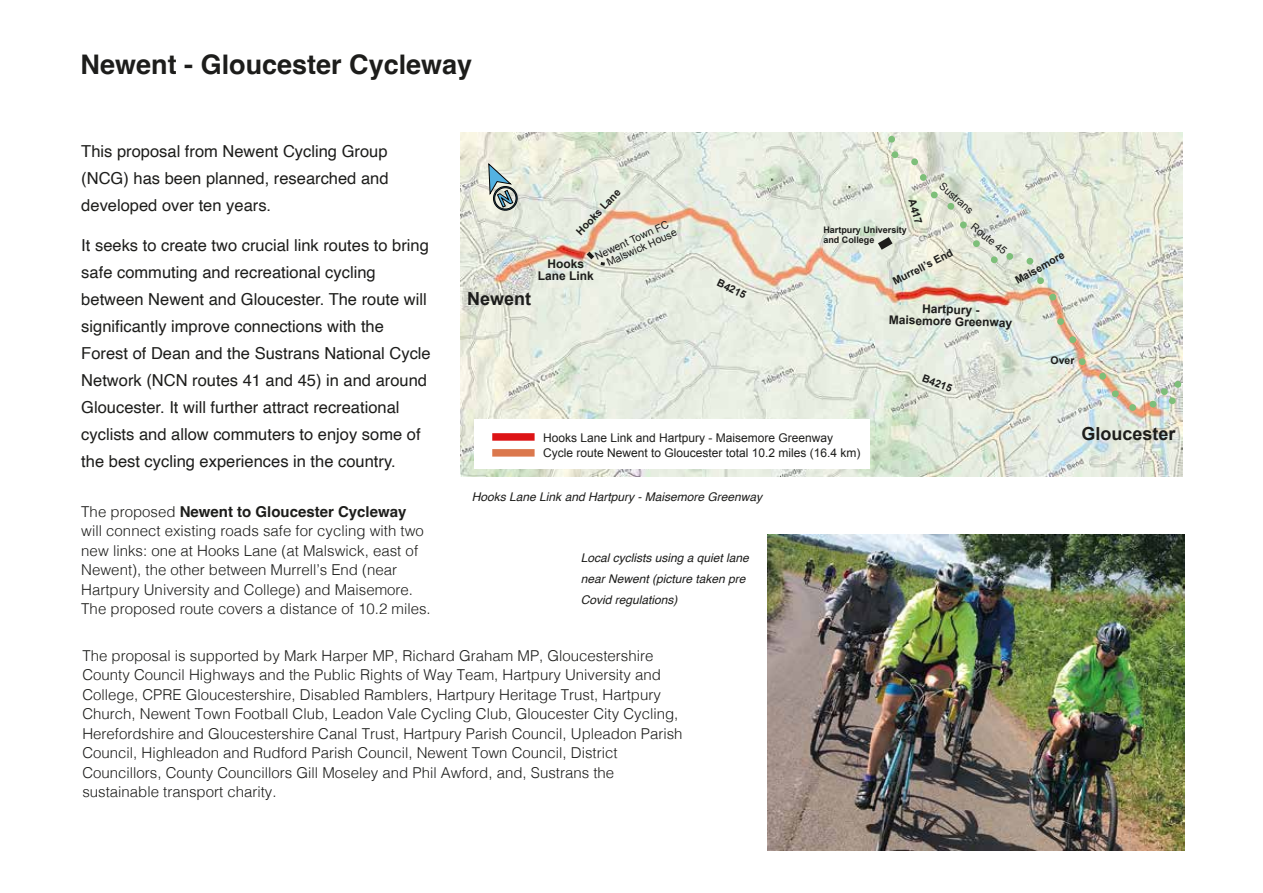
<style>
.page{position:relative;width:1263px;height:893px;background:#fff}
.page>*{position:absolute;margin:0;border:0;box-sizing:border-box;transform-origin:0 0}
.t1{font:700 27px "Helvetica";color:#1d1d1b}
.t2{font:700 18px "Arial";color:#1d1d1b}
.t3{font:16.5px/27px "Helvetica";color:#1d1d1b;text-align:justify}
.t4{font:300 15px/19.5px "Helvetica";color:#1d1d1b}
.t5{font:italic 12px/21px "Helvetica";color:#1d1d1b}
.t6{font:12px/15px "Arial";color:#1d1d1b}
.t7{font:700 12px/12px "Arial";color:#1d1d1b;text-align:center}
.t8{font:700 10.5px "Arial";color:#1d1d1b}
.t9{font:10.5px/10.6px "Arial";color:#1d1d1b}
.t10{font:700 9px/10.5px "Arial";color:#1d1d1b}
.s1{font-weight:700}
</style>
<div class="page">
<img style="left:768px;top:534px;width:416px;height:317px">
<img style="left:460px;top:132px;width:723px;height:344px">
<div style="left:474px;top:419px;width:396px;height:50px;background:#fff"></div>
<div style="left:492px;top:449px;width:43px;height:8px;background:#db784d"></div>
<div style="left:492px;top:433px;width:43px;height:8px;background:#dd1315"></div>
<svg style="left:586px;top:252px;width:8px;height:7px"></svg>
<svg style="left:878px;top:237px;width:14px;height:13px"></svg>
<svg style="left:601px;top:262px;width:4px;height:4px"></svg>
<div style="left:888px;top:136px;width:7px;height:7px;background:#7dbf79;border-radius:50%"></div>
<div style="left:892px;top:151px;width:6px;height:7px;background:#7dbf79;border-radius:50%"></div>
<div style="left:911px;top:158px;width:7px;height:7px;background:#7dbf79;border-radius:50%"></div>
<div style="left:920px;top:174px;width:7px;height:7px;background:#7dbf79;border-radius:50%"></div>
<div style="left:931px;top:192px;width:7px;height:6px;background:#7dbf79;border-radius:50%"></div>
<div style="left:947px;top:203px;width:7px;height:7px;background:#7dbf79;border-radius:50%"></div>
<div style="left:960px;top:222px;width:7px;height:6px;background:#7dbf79;border-radius:50%"></div>
<div style="left:973px;top:240px;width:7px;height:7px;background:#7dbf79;border-radius:50%"></div>
<div style="left:991px;top:256px;width:7px;height:7px;background:#7dbf79;border-radius:50%"></div>
<div style="left:1006px;top:253px;width:7px;height:7px;background:#7dbf79;border-radius:50%"></div>
<div style="left:1026px;top:258px;width:7px;height:7px;background:#7dbf79;border-radius:50%"></div>
<div style="left:1037px;top:277px;width:7px;height:7px;background:#7dbf79;border-radius:50%"></div>
<div style="left:1049px;top:294px;width:7px;height:6px;background:#7dbf79;border-radius:50%"></div>
<div style="left:1057px;top:318px;width:7px;height:7px;background:#7dbf79;border-radius:50%"></div>
<div style="left:1069px;top:336px;width:7px;height:7px;background:#7dbf79;border-radius:50%"></div>
<div style="left:1079px;top:358px;width:7px;height:7px;background:#7dbf79;border-radius:50%"></div>
<div style="left:1099px;top:373px;width:7px;height:7px;background:#7dbf79;border-radius:50%"></div>
<div style="left:1112px;top:390px;width:7px;height:7px;background:#7dbf79;border-radius:50%"></div>
<div style="left:1129px;top:404px;width:7px;height:7px;background:#7dbf79;border-radius:50%"></div>
<div style="left:1149px;top:401px;width:7px;height:7px;background:#7dbf79;border-radius:50%"></div>
<div style="left:1161px;top:388px;width:7px;height:7px;background:#7dbf79;border-radius:50%"></div>
<div style="left:1174px;top:381px;width:7px;height:7px;background:#7dbf79;border-radius:50%"></div>
<div style="left:1169px;top:397px;width:7px;height:7px;background:#7dbf79;border-radius:50%"></div>
<svg style="left:488px;top:164px;width:31px;height:48px"></svg>
<h1 class="t1" style="left:81px;top:48px;width:393px">Newent - Gloucester Cycleway</h1>
<p class="t3" style="left:81px;top:138px;width:309px">This proposal from Newent Cycling Group (NCG) has been planned, researched and developed over ten years.</p>
<p class="t3" style="left:81px;top:232px;width:351px;text-align:left">It seeks to create two crucial link routes to bring safe commuting and recreational cycling between Newent and Gloucester. The route will significantly improve connections with the Forest of Dean and the Sustrans National Cycle Network (NCN routes 41 and 45) in and around Gloucester. It will further attract recreational cyclists and allow commuters to enjoy some of the best cycling experiences in the country.</p>
<p class="t4" style="left:81px;top:501px;width:351px">The proposed <span class="s1">Newent to Gloucester Cycleway </span>will connect existing roads safe for cycling with two new links: one at Hooks Lane (at Malswick, east of Newent), the other between Murrell’s End (near Hartpury University and College) and Maisemore.<br>The proposed route covers a distance of 10.2 miles.</p>
<p class="t8" style="left:573px;top:229px;width:61px;rotate:-47deg">Hooks Lane</p>
<p class="t9" style="left:601px;top:248px;width:77px;text-indent:-8px;rotate:-24deg">Newent Town FC<br>Malswick House</p>
<p class="t7" style="left:538px;top:259px;width:58px">Hooks<br>Lane Link</p>
<p class="t2" style="left:467px;top:287px;width:66px">Newent</p>
<p class="t8" style="left:721px;top:276px;width:32px;rotate:26deg">B4215</p>
<p class="t9" style="left:944px;top:180px;width:43px;rotate:42deg">Sustrans</p>
<p class="t9" style="left:975px;top:221px;width:44px;rotate:38deg">Route 45</p>
<p class="t8" style="left:919px;top:197px;width:27px;rotate:74deg">A417</p>
<p class="t10" style="left:823px;top:225px;width:85px">Hartpury University and College</p>
<p class="t8" style="left:890px;top:276px;width:68px;rotate:-27deg">Murrell’s End</p>
<p class="t7" style="left:890px;top:301px;width:125px;rotate:2deg">Hartpury -<br>Maisemore Greenway</p>
<p class="t8" style="left:1012px;top:275px;width:56px;rotate:-29deg">Maisemore</p>
<p class="t8" style="left:925px;top:371px;width:32px;rotate:20deg">B4215</p>
<p class="t8" style="left:1050px;top:353px;width:25px">Over</p>
<p class="t6" style="left:543px;top:430px;width:319px">Hooks Lane Link and Hartpury - Maisemore Greenway<br>Cycle route Newent to Gloucester total 10.2 miles (16.4 km)</p>
<p class="t5" style="left:472px;top:486px;width:292px">Hooks Lane Link and Hartpury - Maisemore Greenway</p>
<p class="t5" style="left:581px;top:547px;width:170px">Local cyclists using a quiet lane near Newent (picture taken pre<br>Covid regulations)</p>
<p class="t2" style="left:1081px;top:422px;width:96px">Gloucester</p>
<p class="t4" style="left:82px;top:645px;width:602px">The proposal is supported by Mark Harper MP, Richard Graham MP, Gloucestershire County Council Highways and the Public Rights of Way Team, Hartpury University and College, CPRE Gloucestershire, Disabled Ramblers, Hartpury Heritage Trust, Hartpury Church, Newent Town Football Club, Leadon Vale Cycling Club, Gloucester City Cycling, Herefordshire and Gloucestershire Canal Trust, Hartpury Parish Council, Upleadon Parish Council, Highleadon and Rudford Parish Council, Newent Town Council, District Councillors, County Councillors Gill Moseley and Phil Awford, and, Sustrans the sustainable transport charity.</p>
</div>
